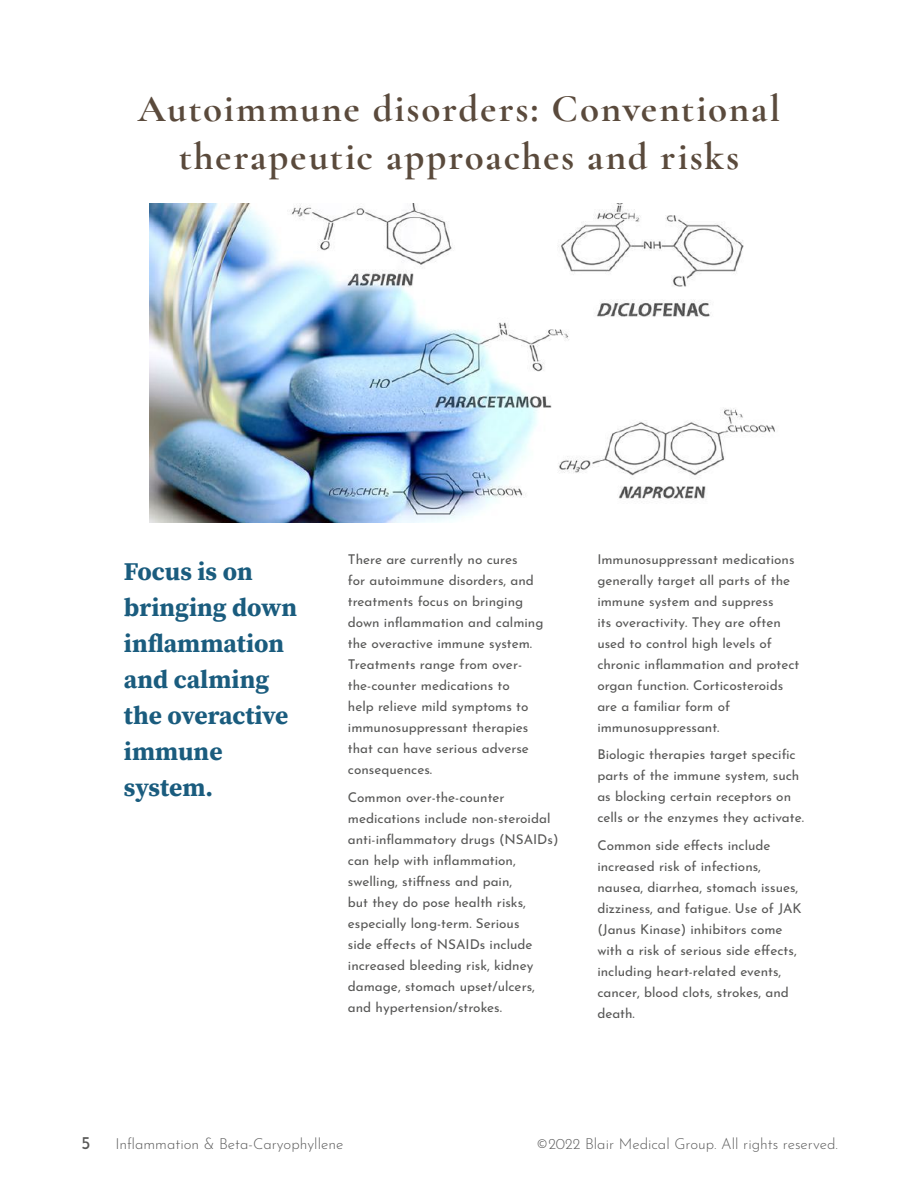
<style>
.page{position:relative;width:918px;height:1188px;background:#fff}
.page>*{position:absolute;margin:0;border:0;box-sizing:border-box;transform-origin:0 0}
.t1{font:700 39px/48px "Cormorant Garamond";letter-spacing:.045em;color:#5a4a3c;text-align:center}
.t2{font:700 25.5px/36px "Source Serif Pro";color:#1a5c7e}
.t3{font:18px "Josefin Sans";color:#575756}
.t4{font:300 15px "Josefin Sans";color:#5c5c5c}
.t5{font:13.5px/21px "Josefin Sans";color:#575756}
</style>
<div class="page">
<img style="left:149px;top:204px;width:626px;height:319px">
<h1 class="t1" style="left:138px;top:84px;width:644px">Autoimmune disorders: Conventional therapeutic approaches and risks</h1>
<h2 class="t2" style="left:124px;top:553px;width:175px">Focus is on bringing down inflammation and calming the overactive immune system.</h2>
<p class="t5" style="left:348px;top:547px;width:197px">There are currently no cures<br>for autoimmune disorders, and treatments focus on bringing down inflammation and calming the overactive immune system.<br>Treatments range from over&shy;the-counter medications to<br>help relieve mild symptoms to immunosuppressant therapies that can have serious adverse consequences.</p>
<p class="t5" style="left:348px;top:785px;width:212px">Common over-the-counter medications include non-steroidal anti-inflammatory drugs (NSAIDs) can help with inflammation, swelling, stiffness and pain,<br>but they do pose health risks, especially long-term. Serious<br>side effects of NSAIDs include increased bleeding risk, kidney damage, stomach upset/ulcers, and hypertension/strokes.</p>
<p class="t5" style="left:597px;top:547px;width:204px">Immunosuppressant medications generally target all parts of the immune system and suppress<br>its overactivity. They are often used to control high levels of chronic inflammation and protect organ function. Corticosteroids are a familiar form of immunosuppressant.</p>
<p class="t5" style="left:597px;top:743px;width:208px">Biologic therapies target specific parts of the immune system, such as blocking certain receptors on cells or the enzymes they activate.</p>
<p class="t5" style="left:597px;top:833px;width:206px">Common side effects include increased risk of infections, nausea, diarrhea, stomach issues, dizziness, and fatigue. Use of JAK (Janus Kinase) inhibitors come with a risk of serious side effects, including heart-related events, cancer, blood clots, strokes, and death.</p>
<h3 class="t3" style="left:81px;top:1127px;width:11px">5</h3>
<p class="t4" style="left:115px;top:1132px;width:229px">Inflammation &amp; Beta-Caryophyllene</p>
<p class="t4" style="left:536px;top:1132px;width:303px">©2022 Blair Medical Group. All rights reserved.</p>
</div>
